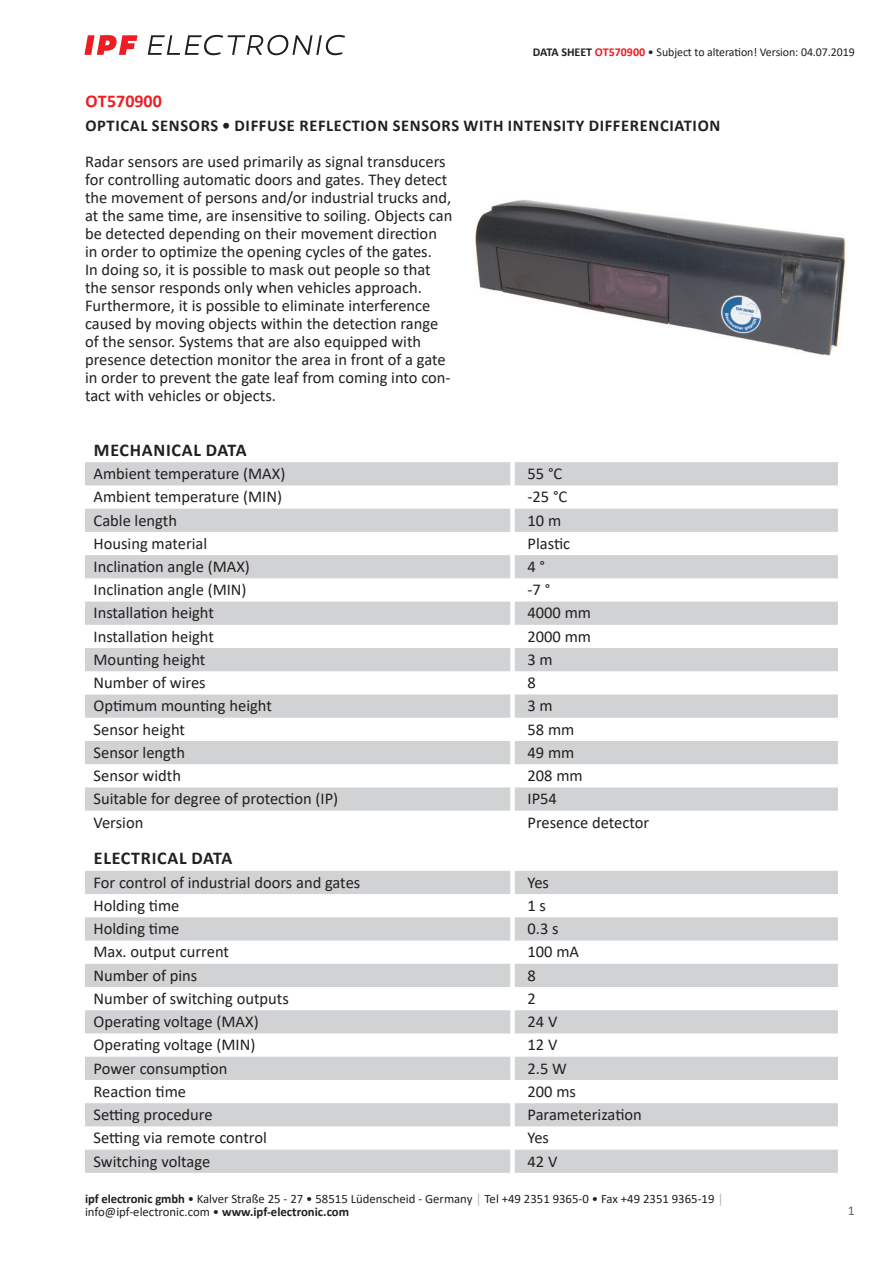
<style>
.page{position:relative;width:893px;height:1263px;background:#fff}
.page>*{position:absolute;margin:0;border:0;box-sizing:border-box;transform-origin:0 0}
.t1{font:700 18px "Calibri";letter-spacing:.04em;color:#231f20}
.t2{font:700 18px "Calibri";color:#ee1d23}
.t3{font:16.5px/18px "Calibri";color:#231f20}
.t4{font:700 16.5px "Calibri";letter-spacing:.04em;color:#231f20}
.t5{font:13.5px "Calibri";color:#636366}
.t6{font:12.75px/12.6px "Calibri";color:#231f20}
.t7{font:12px "Calibri";letter-spacing:-.005em;color:#231f20}
.s1{font-weight:700}
.s2{font-weight:700;color:#ee1d23}
.s3{color:#a8a9ad}
</style>
<div class="page">
<svg style="left:148px;top:35px;width:197px;height:20px"></svg>
<svg style="left:84px;top:35px;width:54px;height:20px"></svg>
<svg style="left:85px;top:462px;width:753px;height:349px;fill:#d1d2d4"></svg>
<svg style="left:85px;top:871px;width:753px;height:302px;fill:#d1d2d4"></svg>
<img style="left:475px;top:199px;width:370px;height:156px">
<p class="t7" style="left:533px;top:44px;width:323px"><span class="s1">DATA SHEET</span> <span class="s2">OT570900</span> • Subject to alteration! Version: 04.07.2019</p>
<p class="t2" style="left:85px;top:88px;width:78px">OT570900</p>
<p class="t4" style="left:85px;top:114px;width:636px">OPTICAL SENSORS • DIFFUSE REFLECTION SENSORS WITH INTENSITY DIFFERENCIATION</p>
<p class="t3" style="left:85px;top:152px;width:369px">Radar sensors are used primarily as signal transducers for controlling automatic doors and gates. They detect the movement of persons and/or industrial trucks and, at the same time, are insensitive to soiling. Objects can be detected depending on their movement direction in order to optimize the opening cycles of the gates.<br>In doing so, it is possible to mask out people so that the sensor responds only when vehicles approach.<br>Furthermore, it is possible to eliminate interference caused by moving objects within the detection range of the sensor. Systems that are also equipped with presence detection monitor the area in front of a gate in order to prevent the gate leaf from coming into con&shy;tact with vehicles or objects.</p>
<p class="t1" style="left:94px;top:437px;width:154px">MECHANICAL DATA</p>
<p class="t3" style="left:94px;top:464px;width:193px">Ambient temperature (MAX)</p>
<p class="t3" style="left:527px;top:464px;width:36px">55 °C</p>
<p class="t3" style="left:94px;top:487px;width:190px">Ambient temperature (MIN)</p>
<p class="t3" style="left:527px;top:487px;width:41px">-25 °C</p>
<p class="t3" style="left:94px;top:511px;width:85px">Cable length</p>
<p class="t3" style="left:527px;top:511px;width:35px">10 m</p>
<p class="t3" style="left:94px;top:534px;width:115px">Housing material</p>
<p class="t3" style="left:527px;top:534px;width:44px">Plastic</p>
<p class="t3" style="left:94px;top:557px;width:158px">Inclination angle (MAX)</p>
<p class="t3" style="left:527px;top:557px;width:19px">4°</p>
<p class="t3" style="left:94px;top:580px;width:155px">Inclination angle (MIN)</p>
<p class="t3" style="left:527px;top:580px;width:24px">-7 °</p>
<p class="t3" style="left:94px;top:603px;width:122px">Installation height</p>
<p class="t3" style="left:527px;top:603px;width:65px">4000 mm</p>
<p class="t3" style="left:94px;top:627px;width:122px">Installation height</p>
<p class="t3" style="left:527px;top:627px;width:65px">2000 mm</p>
<p class="t3" style="left:94px;top:650px;width:113px">Mounting height</p>
<p class="t3" style="left:527px;top:650px;width:27px">3m</p>
<p class="t3" style="left:94px;top:673px;width:114px">Number of wires</p>
<p class="t3" style="left:527px;top:673px;width:10px">8</p>
<p class="t3" style="left:94px;top:696px;width:180px">Optimum mounting height</p>
<p class="t3" style="left:527px;top:696px;width:27px">3m</p>
<p class="t3" style="left:94px;top:720px;width:93px">Sensor height</p>
<p class="t3" style="left:527px;top:720px;width:48px">58 mm</p>
<p class="t3" style="left:94px;top:743px;width:93px">Sensor length</p>
<p class="t3" style="left:527px;top:743px;width:48px">49 mm</p>
<p class="t3" style="left:94px;top:766px;width:89px">Sensor width</p>
<p class="t3" style="left:527px;top:766px;width:57px">208 mm</p>
<p class="t3" style="left:94px;top:789px;width:246px">Suitable for degree of protection (IP)</p>
<p class="t3" style="left:527px;top:789px;width:31px">IP54</p>
<p class="t3" style="left:94px;top:813px;width:51px">Version</p>
<p class="t3" style="left:527px;top:813px;width:123px">Presence detector</p>
<p class="t1" style="left:94px;top:846px;width:140px">ELECTRICAL DATA</p>
<p class="t3" style="left:94px;top:873px;width:268px">For control of industrial doors and gates</p>
<p class="t3" style="left:527px;top:873px;width:23px">Yes</p>
<p class="t3" style="left:94px;top:896px;width:87px">Holding time</p>
<p class="t3" style="left:527px;top:896px;width:20px">1s</p>
<p class="t3" style="left:94px;top:919px;width:87px">Holding time</p>
<p class="t3" style="left:527px;top:919px;width:33px">0.3 s</p>
<p class="t3" style="left:94px;top:942px;width:137px">Max. output current</p>
<p class="t3" style="left:527px;top:942px;width:53px">100 mA</p>
<p class="t3" style="left:94px;top:966px;width:105px">Number of pins</p>
<p class="t3" style="left:527px;top:966px;width:10px">8</p>
<p class="t3" style="left:94px;top:989px;width:197px">Number of switching outputs</p>
<p class="t3" style="left:527px;top:989px;width:10px">2</p>
<p class="t3" style="left:94px;top:1012px;width:167px">Operating voltage (MAX)</p>
<p class="t3" style="left:527px;top:1012px;width:31px">24 V</p>
<p class="t3" style="left:94px;top:1035px;width:163px">Operating voltage (MIN)</p>
<p class="t3" style="left:527px;top:1035px;width:31px">12 V</p>
<p class="t3" style="left:94px;top:1059px;width:135px">Power consumption</p>
<p class="t3" style="left:527px;top:1059px;width:41px">2.5 W</p>
<p class="t3" style="left:94px;top:1082px;width:94px">Reaction time</p>
<p class="t3" style="left:527px;top:1082px;width:50px">200 ms</p>
<p class="t3" style="left:94px;top:1105px;width:121px">Setting procedure</p>
<p class="t3" style="left:527px;top:1105px;width:116px">Parameterization</p>
<p class="t3" style="left:94px;top:1128px;width:175px">Setting via remote control</p>
<p class="t3" style="left:527px;top:1128px;width:23px">Yes</p>
<p class="t3" style="left:94px;top:1151px;width:118px">Switching voltage</p>
<p class="t3" style="left:527px;top:1151px;width:31px">42 V</p>
<p class="t6" style="left:85px;top:1192px;width:640px"><span class="s1">ipf electronic gmbh</span> • Kalver Straße 25 - 27 • 58515 Lüdenscheid - Germany <span class="s3">│</span> Tel +49 2351 9365-0 • Fax +49 2351 9365-19 <span class="s3">│ </span>info@ipf-electronic.com • <span class="s1">www.ipf-electronic.com</span></p>
<p class="t5" style="left:848px;top:1201px;width:8px">1</p>
</div>
